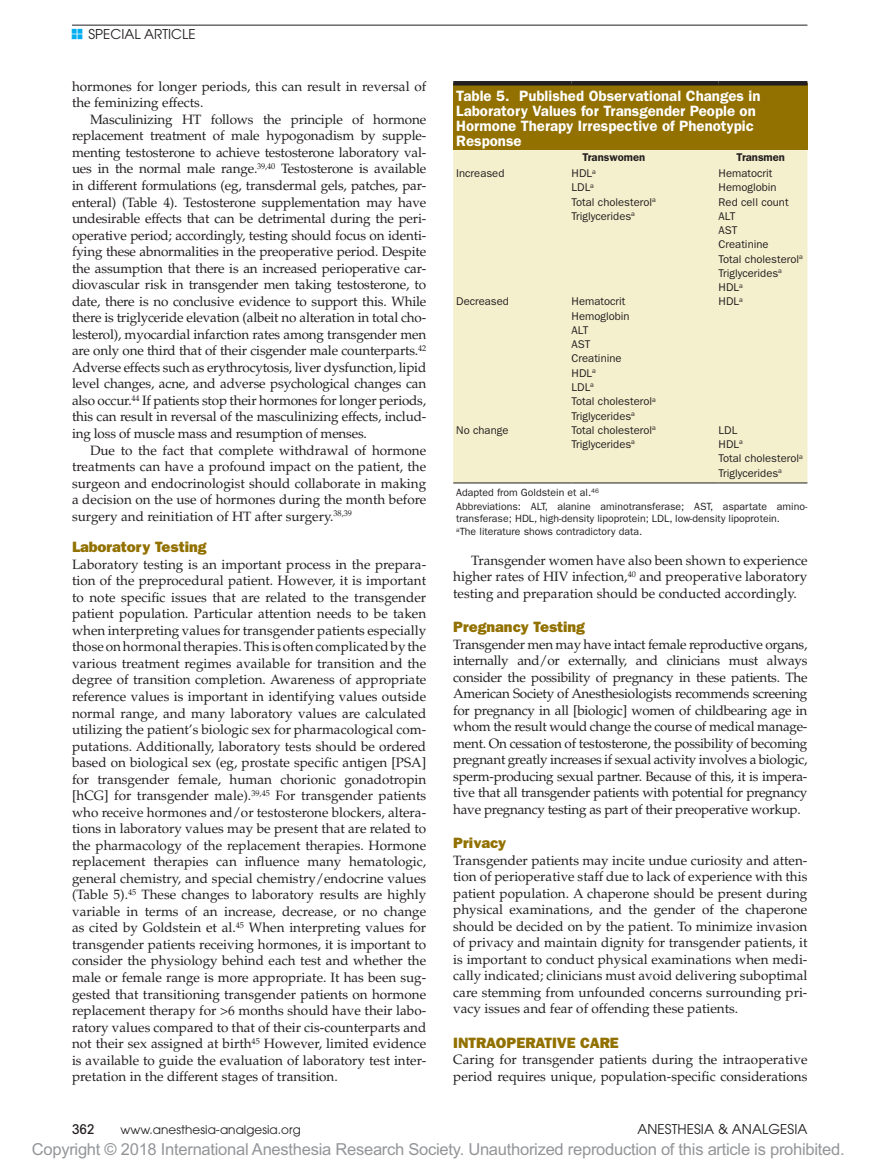
<style>
.page{position:relative;width:878px;height:1175px;background:#fff}
.page>*{position:absolute;margin:0;border:0;box-sizing:border-box;transform-origin:0 0}
.t1{font:16.5px "Arial MT Std";letter-spacing:-.015em;color:#939598}
.t2{font:600 15px/15px "ITC Franklin Gothic Std";color:#fff}
.t3{font:15px "ITC Franklin Gothic Std Hvy";color:#927100}
.t4{font:13.5px/16.5px "Palatino LT Std";color:#231f20;text-align:justify}
.t5{font:13.5px "Avant Garde";letter-spacing:.005em;color:#231f20}
.t6{font:500 condensed 13.5px "Avant Garde";color:#231f20}
.t7{font:12px "Avant Garde";letter-spacing:.005em;color:#231f20}
.t8{font:11.25px/14.2px "ITC Franklin Gothic Std";color:#231f20}
.t9{font:600 11.25px "ITC Franklin Gothic Std";color:#231f20}
.t10{font:10.5px/13.5px "ITC Franklin Gothic Std";color:#231f20}
.s1{font-size:16.95px;color:#00aeef}
</style>
<div class="page">
<hr style="left:72px;top:25px;width:735px;height:1px;background:#231f20">
<div style="left:453px;top:83px;width:354px;height:67px;background:#927100"></div>
<div style="left:453px;top:150px;width:354px;height:332px;background:#f4f0cd"></div>
<div style="left:453px;top:81px;width:118px;height:5px;background:#231f20"></div>
<div style="left:571px;top:81px;width:147px;height:5px;background:#231f20"></div>
<div style="left:718px;top:81px;width:89px;height:5px;background:#231f20"></div>
<hr style="left:453px;top:482px;width:118px;height:1px;background:#231f20">
<hr style="left:571px;top:482px;width:147px;height:1px;background:#231f20">
<hr style="left:718px;top:482px;width:89px;height:1px;background:#231f20">
<p class="t5" style="left:84px;top:26px;width:20px"><span class="s1">E</span> Special</p>
<p class="t5" style="left:144px;top:26px;width:18px">Article</p>
<p class="t4" style="left:72px;top:78px;width:356px">hormones for longer periods, this can result in reversal of the feminizing effects.</p>
<p class="t4" style="left:72px;top:111px;width:356px;text-indent:18px">Masculinizing HT follows the principle of hormone replacement treatment of male hypogonadism by supple&shy;menting testosterone to achieve testosterone laboratory val&shy;ues in the normal male range.<sup>39,40</sup> Testosterone is available in different formulations (eg, transdermal gels, patches, par&shy;enteral) (Table 4). Testosterone supplementation may have undesirable effects that can be detrimental during the peri&shy;operative period; accordingly, testing should focus on identi&shy;fying these abnormalities in the preoperative period. Despite the assumption that there is an increased perioperative car&shy;diovascular risk in transgender men taking testosterone, to date, there is no conclusive evidence to support this. While there is triglyceride elevation (albeit no alteration in total cho&shy;lesterol), myocardial infarction rates among transgender men are only one third that of their cisgender male counterparts.<sup>42<br></sup>Adverse effects such as erythrocytosis, liver dysfunction, lipid level changes, acne, and adverse psychological changes can also occur.<sup>44</sup> If patients stop their hormones for longer periods, this can result in reversal of the masculinizing effects, includ&shy;ing loss of muscle mass and resumption of menses.</p>
<p class="t4" style="left:72px;top:442px;width:356px;text-indent:18px">Due to the fact that complete withdrawal of hormone treatments can have a profound impact on the patient, the surgeon and endocrinologist should collaborate in making a decision on the use of hormones during the month before surgery and reinitiation of HT after surgery.<sup>38,39</sup></p>
<p class="t3" style="left:72px;top:538px;width:136px">Laboratory Testing</p>
<p class="t4" style="left:72px;top:556px;width:356px">Laboratory testing is an important process in the prepara&shy;tion of the preprocedural patient. However, it is important to note specific issues that are related to the transgender patient population. Particular attention needs to be taken when interpreting values for transgender patients especially those on hormonal therapies. This is often complicated by the various treatment regimes available for transition and the degree of transition completion. Awareness of appropriate reference values is important in identifying values outside normal range, and many laboratory values are calculated utilizing the patient’s biologic sex for pharmacological com&shy;putations. Additionally, laboratory tests should be ordered based on biological sex (eg, prostate specific antigen [PSA] for transgender female, human chorionic gonadotropin [hCG] for transgender male).<sup>39,45</sup> For transgender patients who receive hormones and/or testosterone blockers, altera&shy;tions in laboratory values may be present that are related to the pharmacology of the replacement therapies. Hormone replacement therapies can influence many hematologic, general chemistry, and special chemistry/endocrine values (Table 5).<sup>45</sup> These changes to laboratory results are highly variable in terms of an increase, decrease, or no change as cited by Goldstein et al.<sup>45</sup> When interpreting values for transgender patients receiving hormones, it is important to consider the physiology behind each test and whether the male or female range is more appropriate. It has been sug&shy;gested that transitioning transgender patients on hormone replacement therapy for &gt;6 months should have their labo&shy;ratory values compared to that of their cis-counterparts and not their sex assigned at birth<sup>45</sup> However, limited evidence is available to guide the evaluation of laboratory test inter&shy;pretation in the different stages of transition.</p>
<p class="t4" style="left:453px;top:552px;width:356px;text-indent:18px">Transgender women have also been shown to experience higher rates of HIV infection,<sup>40</sup> and preoperative laboratory testing and preparation should be conducted accordingly.</p>
<p class="t2" style="left:456px;top:88px;width:306px">Table 5. Published Observational Changes in Laboratory Values for Transgender People on Hormone Therapy Irrespective of Phenotypic Response</p>
<p class="t9" style="left:582px;top:150px;width:64px">Transwomen</p>
<p class="t9" style="left:736px;top:150px;width:50px">Transmen</p>
<p class="t8" style="left:456px;top:166px;width:50px">Increased</p>
<p class="t8" style="left:571px;top:166px;width:26px">HDL<sup>a</sup></p>
<p class="t8" style="left:718px;top:166px;width:55px">Hematocrit</p>
<p class="t8" style="left:571px;top:180px;width:24px">LDL<sup>a</sup></p>
<p class="t8" style="left:718px;top:180px;width:60px">Hemoglobin</p>
<p class="t8" style="left:571px;top:195px;width:86px">Total cholesterol<sup>a</sup></p>
<p class="t8" style="left:718px;top:195px;width:71px">Red cell count</p>
<p class="t8" style="left:571px;top:209px;width:65px">Triglycerides<sup>a</sup></p>
<p class="t8" style="left:718px;top:209px;width:86px">ALT<br>AST<br>Creatinine<br>Total cholesterol<sup>a<br></sup>Triglycerides<sup>a<br></sup>HDL<sup>a</sup></p>
<p class="t8" style="left:456px;top:294px;width:54px">Decreased</p>
<p class="t8" style="left:571px;top:294px;width:55px">Hematocrit</p>
<p class="t8" style="left:718px;top:294px;width:26px">HDL<sup>a</sup></p>
<p class="t8" style="left:571px;top:309px;width:86px">Hemoglobin<br>ALT<br>AST<br>Creatinine<br>HDL<sup>a<br></sup>LDL<sup>a<br></sup>Total cholesterol<sup>a<br></sup>Triglycerides<sup>a</sup></p>
<p class="t8" style="left:456px;top:423px;width:54px">No change</p>
<p class="t8" style="left:571px;top:423px;width:86px">Total cholesterol<sup>a</sup></p>
<p class="t8" style="left:718px;top:423px;width:20px">LDL</p>
<p class="t8" style="left:571px;top:437px;width:65px">Triglycerides<sup>a</sup></p>
<p class="t8" style="left:718px;top:437px;width:86px">HDL<sup>a<br></sup>Total cholesterol<sup>a<br></sup>Triglycerides<sup>a</sup></p>
<p class="t10" style="left:456px;top:486px;width:352px">Adapted from Goldstein et al.<sup>46<br></sup>Abbreviations: ALT, alanine aminotransferase; AST, aspartate amino-</p>
<p class="t10" style="left:456px;top:511px;width:325px">transferase; HDL, high-density lipoprotein; LDL, low-density lipoprotein. <sup>a</sup>The literature shows contradictory data.</p>
<p class="t3" style="left:453px;top:618px;width:133px">Pregnancy Testing</p>
<p class="t4" style="left:453px;top:636px;width:356px">Transgender men may have intact female reproductive organs, internally and/or externally, and clinicians must always consider the possibility of pregnancy in these patients. The American Society of Anesthesiologists recommends screening for pregnancy in all [biologic] women of childbearing age in whom the result would change the course of medical manage&shy;ment. On cessation of testosterone, the possibility of becoming pregnant greatly increases if sexual activity involves a biologic, sperm-producing sexual partner. Because of this, it is impera&shy;tive that all transgender patients with potential for pregnancy have pregnancy testing as part of their preoperative workup.</p>
<p class="t3" style="left:453px;top:834px;width:55px">Privacy</p>
<p class="t4" style="left:453px;top:852px;width:356px">Transgender patients may incite undue curiosity and atten&shy;tion of perioperative staff due to lack of experience with this patient population. A chaperone should be present during physical examinations, and the gender of the chaperone should be decided on by the patient. To minimize invasion of privacy and maintain dignity for transgender patients, it is important to conduct physical examinations when medi&shy;cally indicated; clinicians must avoid delivering suboptimal care stemming from unfounded concerns surrounding pri&shy;vacy issues and fear of offending these patients.</p>
<p class="t3" style="left:453px;top:1033px;width:167px">INTRAOPERATIVE CARE</p>
<p class="t4" style="left:453px;top:1051px;width:356px">Caring for transgender patients during the intraoperative period requires unique, population-specific considerations</p>
<p class="t6" style="left:72px;top:1121px;width:24px">362</p>
<p class="t7" style="left:120px;top:1123px;width:182px">www.anesthesia-analgesia.org</p>
<p class="t5" style="left:637px;top:1121px;width:171px">ANESTHESIA &amp; ANALGESIA</p>
<p class="t1" style="left:32px;top:1140px;width:814px">Copyright © 2018 International Anesthesia Research Society. Unauthorized reproduction of this article is prohibited.</p>
</div>
